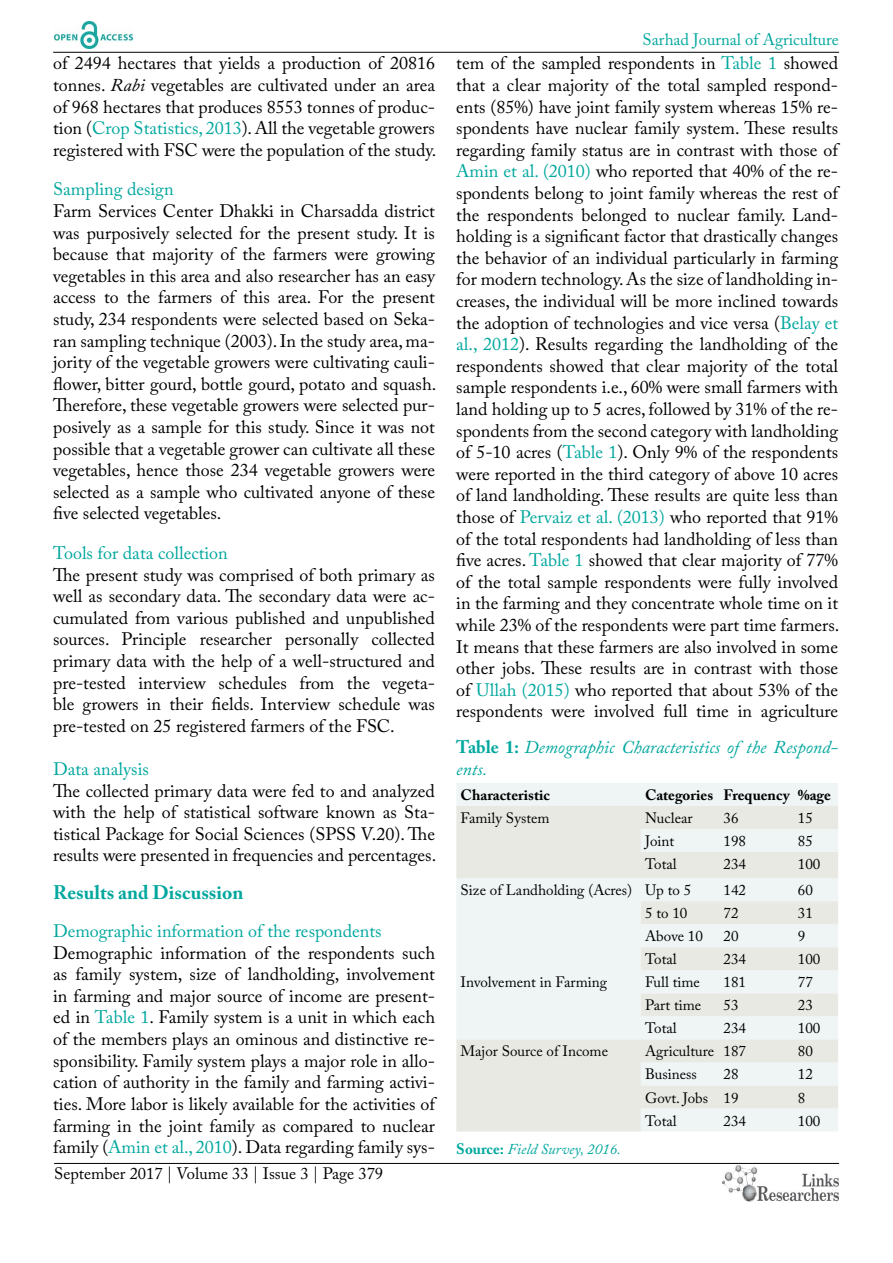
<style>
.page{position:relative;width:893px;height:1263px;background:#fff}
.page>*{position:absolute;margin:0;border:0;box-sizing:border-box;transform-origin:0 0}
.t1{font:700 19.5px "Adobe Caslon Pro";color:#00a79e}
.t2{font:18px/21.6px "Adobe Caslon Pro";color:#000;text-align:justify}
.t3{font:18px "Adobe Caslon Pro";color:#00a79e}
.t4{font:italic 18px/21.6px "Adobe Caslon Pro";color:#00a79e}
.t5{font:16.5px "Adobe Caslon Pro";color:#000}
.t6{font:16.5px "Adobe Caslon Pro";color:#00a79e}
.t7{font:15px "Adobe Caslon Pro";color:#000}
.t8{font:700 15px "Adobe Caslon Pro";color:#000}
.t9{font:italic 15px "Adobe Caslon Pro";color:#00a79e}
.s1{font-style:italic}
.s2{color:#00a79e}
.s3{font-weight:700;font-style:normal}
</style>
<div class="page">
<hr style="left:53px;top:52px;width:786px;height:1px;background:#000">
<hr style="left:54px;top:1163px;width:785px;height:1px;background:#000">
<img style="left:722px;top:1166px;width:117px;height:36px">
<img style="left:54px;top:22px;width:78px;height:27px">
<div style="left:456px;top:783px;width:382px;height:23px;background:#eef5f4"></div>
<svg style="left:456px;top:806px;width:382px;height:325px;background:#ebeeeb"></svg>
<p class="t2" style="left:53px;top:52px;width:385px">of 2494 hectares that yields a production of 20816 tonnes. <span class="s1">Rabi</span> vegetables are cultivated under an area of 968 hectares that produces 8553 tonnes of produc&shy;tion (<span class="s2">Crop Statistics, 2013</span>). All the vegetable growers registered with FSC were the population of the study.</p>
<p class="t3" style="left:53px;top:179px;width:122px">Sampling design</p>
<p class="t2" style="left:53px;top:200px;width:385px">Farm Services Center Dhakki in Charsadda district was purposively selected for the present study. It is because that majority of the farmers were growing vegetables in this area and also researcher has an easy access to the farmers of this area. For the present study, 234 respondents were selected based on Seka&shy;ran sampling technique (2003). In the study area, ma&shy;jority of the vegetable growers were cultivating cauli&shy;flower, bitter gourd, bottle gourd, potato and squash.<br>Therefore, these vegetable growers were selected pur&shy;posively as a sample for this study. Since it was not possible that a vegetable grower can cultivate all these vegetables, hence those 234 vegetable growers were selected as a sample who cultivated anyone of these five selected vegetables.</p>
<p class="t3" style="left:53px;top:542px;width:176px">Tools for data collection</p>
<p class="t2" style="left:53px;top:564px;width:383px">The present study was comprised of both primary as well as secondary data. The secondary data were ac&shy;cumulated from various published and unpublished sources. Principle researcher personally collected primary data with the help of a well-structured and pre-tested interview schedules from the vegeta&shy;ble growers in their fields. Interview schedule was pre-tested on 25 registered farmers of the FSC.</p>
<p class="t3" style="left:53px;top:758px;width:97px">Data analysis</p>
<p class="t2" style="left:53px;top:780px;width:385px">The collected primary data were fed to and analyzed with the help of statistical software known as Sta&shy;tistical Package for Social Sciences (SPSS V.20). The results were presented in frequencies and percentages.</p>
<p class="t1" style="left:53px;top:881px;width:192px">Results and Discussion</p>
<p class="t3" style="left:53px;top:920px;width:330px">Demographic information of the respondents</p>
<p class="t2" style="left:53px;top:942px;width:383px">Demographic information of the respondents such as family system, size of landholding, involvement in farming and major source of income are present&shy;ed in <span class="s2">Table 1</span>. Family system is a unit in which each of the members plays an ominous and distinctive re&shy;sponsibility. Family system plays a major role in allo&shy;cation of authority in the family and farming activi&shy;ties. More labor is likely available for the activities of farming in the joint family as compared to nuclear family (<span class="s2">Amin et al., 2010</span>). Data regarding family sys-</p>
<p class="t5" style="left:54px;top:1164px;width:331px">September 2017 | Volume 33 | Issue 3 | Page 379</p>
<p class="t6" style="left:643px;top:30px;width:198px">Sarhad Journal of Agriculture</p>
<p class="t2" style="left:456px;top:52px;width:385px">tem of the sampled respondents in <span class="s2">Table 1</span> showed that a clear majority of the total sampled respond&shy;ents (85%) have joint family system whereas 15% re&shy;spondents have nuclear family system. These results regarding family status are in contrast with those of <span class="s2">Amin et al. (2010)</span> who reported that 40% of the re&shy;spondents belong to joint family whereas the rest of the respondents belonged to nuclear family. Land&shy;holding is a significant factor that drastically changes the behavior of an individual particularly in farming for modern technology. As the size of landholding in&shy;creases, the individual will be more inclined towards the adoption of technologies and vice versa (<span class="s2">Belay et al., 2012</span>). Results regarding the landholding of the respondents showed that clear majority of the total sample respondents i.e., 60% were small farmers with land holding up to 5 acres, followed by 31% of the re&shy;spondents from the second category with landholding of 5-10 acres (<span class="s2">Table 1</span>). Only 9% of the respondents were reported in the third category of above 10 acres of land landholding. These results are quite less than those of <span class="s2">Pervaiz et al. (2013)</span> who reported that 91% of the total respondents had landholding of less than five acres. <span class="s2">Table 1</span> showed that clear majority of 77% of the total sample respondents were fully involved in the farming and they concentrate whole time on it while 23% of the respondents were part time farmers.<br>It means that these farmers are also involved in some other jobs. These results are in contrast with those of <span class="s2">Ullah (2015)</span> who reported that about 53% of the respondents were involved full time in agriculture</p>
<p class="t4" style="left:456px;top:736px;width:383px"><span class="s3">Table 1:</span> Demographic Characteristics of the Respond&shy;ents.</p>
<p class="t8" style="left:460px;top:786px;width:91px">Characteristic</p>
<p class="t8" style="left:645px;top:786px;width:187px">Categories Frequency %age</p>
<p class="t7" style="left:460px;top:809px;width:91px">Family System</p>
<p class="t7" style="left:645px;top:809px;width:49px">Nuclear</p>
<p class="t7" style="left:724px;top:809px;width:16px">36</p>
<p class="t7" style="left:798px;top:809px;width:16px">15</p>
<p class="t7" style="left:645px;top:832px;width:31px">Joint</p>
<p class="t7" style="left:724px;top:832px;width:24px">198</p>
<p class="t7" style="left:798px;top:832px;width:16px">85</p>
<p class="t7" style="left:645px;top:855px;width:33px">Total</p>
<p class="t7" style="left:724px;top:855px;width:24px">234</p>
<p class="t7" style="left:798px;top:855px;width:24px">100</p>
<p class="t7" style="left:460px;top:881px;width:232px">Size of Landholding (Acres) Up to 5</p>
<p class="t7" style="left:724px;top:881px;width:24px">142</p>
<p class="t7" style="left:798px;top:881px;width:16px">60</p>
<p class="t7" style="left:645px;top:904px;width:44px">5 to 10</p>
<p class="t7" style="left:724px;top:904px;width:16px">72</p>
<p class="t7" style="left:798px;top:904px;width:16px">31</p>
<p class="t7" style="left:645px;top:927px;width:59px">Above 10</p>
<p class="t7" style="left:724px;top:927px;width:16px">20</p>
<p class="t7" style="left:798px;top:927px;width:9px">9</p>
<p class="t7" style="left:645px;top:950px;width:33px">Total</p>
<p class="t7" style="left:724px;top:950px;width:24px">234</p>
<p class="t7" style="left:798px;top:950px;width:24px">100</p>
<p class="t7" style="left:460px;top:973px;width:148px">Involvement in Farming</p>
<p class="t7" style="left:645px;top:973px;width:56px">Full time</p>
<p class="t7" style="left:724px;top:973px;width:24px">181</p>
<p class="t7" style="left:798px;top:973px;width:16px">77</p>
<p class="t7" style="left:645px;top:996px;width:58px">Part time</p>
<p class="t7" style="left:724px;top:996px;width:16px">53</p>
<p class="t7" style="left:798px;top:996px;width:16px">23</p>
<p class="t7" style="left:645px;top:1019px;width:33px">Total</p>
<p class="t7" style="left:724px;top:1019px;width:24px">234</p>
<p class="t7" style="left:798px;top:1019px;width:24px">100</p>
<p class="t7" style="left:460px;top:1042px;width:149px">Major Source of Income</p>
<p class="t7" style="left:645px;top:1042px;width:102px">Agriculture 187</p>
<p class="t7" style="left:798px;top:1042px;width:16px">80</p>
<p class="t7" style="left:645px;top:1065px;width:53px">Business</p>
<p class="t7" style="left:724px;top:1065px;width:16px">28</p>
<p class="t7" style="left:798px;top:1065px;width:16px">12</p>
<p class="t7" style="left:645px;top:1088px;width:95px">Govt. Jobs 19</p>
<p class="t7" style="left:798px;top:1088px;width:9px">8</p>
<p class="t7" style="left:645px;top:1111px;width:33px">Total</p>
<p class="t7" style="left:724px;top:1111px;width:24px">234</p>
<p class="t7" style="left:798px;top:1111px;width:24px">100</p>
<p class="t9" style="left:456px;top:1140px;width:166px"><span class="s3">Source:</span> Field Survey, 2016.</p>
</div>
